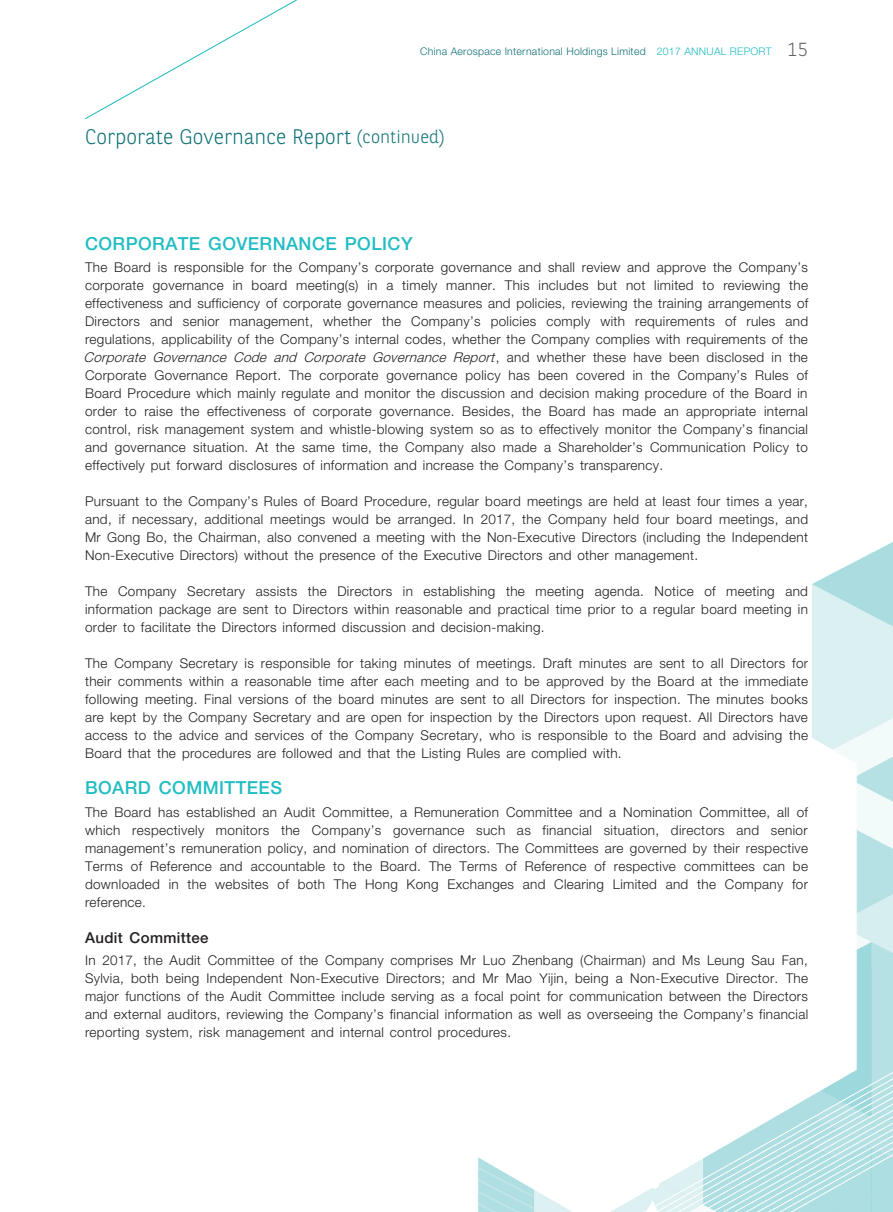
<style>
.page{position:relative;width:893px;height:1212px;background:#fff}
.page>*{position:absolute;margin:0;border:0;box-sizing:border-box;transform-origin:0 0}
.t1{font:300 21px "BNPP Sans";color:#0f7175}
._03_H1{font:500 18px "Helvetica Neue LT Std";letter-spacing:.025em;color:#21bdc2}
._04___H2{font:500 15px "Helvetica Neue LT Std";letter-spacing:.025em;color:#231f20}
._01_Body_Text{font:300 13.5px/18px "Helvetica Neue LT Std";letter-spacing:.025em;color:#231f20;text-align:justify}
.t2{font:300 10.5px "Helvetica Neue LT Std";letter-spacing:.025em;color:#0f7175}
.s1{color:#21bdc2}
.s2{font-family:"BNPP Sans";font-size:18.9px;color:#636366}
.s3{font-size:18px}
.s4{font-style:italic}
</style>
<div class="page">
<img style="left:478px;top:542px;width:415px;height:670px">
<svg style="left:608px;top:958px;width:285px;height:45px"></svg>
<svg style="left:541px;top:1003px;width:11px;height:209px"></svg>
<svg style="left:552px;top:1003px;width:11px;height:209px"></svg>
<svg style="left:563px;top:1003px;width:12px;height:209px"></svg>
<svg style="left:575px;top:1003px;width:11px;height:209px"></svg>
<svg style="left:586px;top:1003px;width:11px;height:209px"></svg>
<svg style="left:597px;top:1003px;width:11px;height:209px"></svg>
<svg style="left:608px;top:1003px;width:285px;height:209px"></svg>
<svg style="left:85px;top:0;width:213px;height:119px"></svg>
<p class="t2" style="left:420px;top:45px;width:389px">China Aerospace International Holdings Limited <span class="s1">2017 ANNUAL REPORT</span> <span class="s2">15</span></p>
<h1 class="t1" style="left:85px;top:122px;width:361px">Corporate Governance Report <span class="s3">(continued)</span></h1>
<p class="_03_H1" style="left:85px;top:233px;width:329px">CORPORATE GOVERNANCE POLICY</p>
<p class="_01_Body_Text" style="left:84px;top:258px;width:726px">The Board is responsible for the Company’s corporate governance and shall review and approve the Company’s corporate governance in board meeting(s) in a timely manner. This includes but not limited to reviewing the effectiveness and sufficiency of corporate governance measures and policies, reviewing the training arrangements of Directors and senior management, whether the Company’s policies comply with requirements of rules and regulations, applicability of the Company’s internal codes, whether the Company complies with requirements of the <span class="s4">Corporate Governance Code and Corporate Governance Report</span>, a n d w h e t h e r t h e s e h a v e b e e n d i s c l o s e d i n t h e Corporate Governance Report. The corporate governance policy has been covered in the Company’s Rules of Board Procedure which mainly regulate and monitor the discussion and decision making procedure of the Board in order to raise the effectiveness of corporate governance. Besides, the Board has made an appropriate internal control, risk management system and whistle-blowing system so as to effectively monitor the Company’s financial and governance situation. At the same time, the Company also made a Shareholder’s Communication Policy to effectively put forward disclosures of information and increase the Company’s transparency.</p>
<p class="_01_Body_Text" style="left:85px;top:492px;width:725px">Pursuant to the Company’s Rules of Board Procedure, regular board meetings are held at least four times a year, and, if necessary, additional meetings would be arranged. In 2017, the Company held four board meetings, and Mr Gong Bo, the Chairman, also convened a meeting with the Non-Executive Directors (including the Independent Non-Executive Directors) without the presence of the Executive Directors and other management.</p>
<p class="_01_Body_Text" style="left:85px;top:582px;width:724px">The Company Secretary assists the Directors in establishing the meeting agenda. Notice of meeting and information package are sent to Directors within reasonable and practical time prior to a regular board meeting in order to facilitate the Directors informed discussion and decision-making.</p>
<p class="_01_Body_Text" style="left:85px;top:654px;width:725px">The Company Secretary is responsible for taking minutes of meetings. Draft minutes are sent to all Directors for their comments within a reasonable time after each meeting and to be approved by the Board at the immediate following meeting. Final versions of the board minutes are sent to all Directors for inspection. The minutes books are kept by the Company Secretary and are open for inspection by the Directors upon request. All Directors have access to the advice and services of the Company Secretary, who is responsible to the Board and advising the Board that the procedures are followed and that the Listing Rules are complied with.</p>
<p class="_03_H1" style="left:85px;top:777px;width:199px">BOARD COMMITTEES</p>
<p class="_01_Body_Text" style="left:85px;top:802px;width:724px">The Board has established an Audit Committee, a Remuneration Committee and a Nomination Committee, all of which respectively monitors the Company’s governance such as financial situation, directors and senior management’s remuneration policy, and nomination of directors. The Committees are governed by their respective Terms of Reference and accountable to the Board. The Terms of Reference of respective committees can be downloaded in the websites of both The Hong Kong Exchanges and Clearing Limited and the Company for reference.</p>
<p class="_04___H2" style="left:85px;top:928px;width:125px">Audit Committee</p>
<p class="_01_Body_Text" style="left:85px;top:951px;width:725px">In 2017, the Audit Committee of the Company comprises Mr Luo Zhenbang (Chairman) and Ms Leung Sau Fan, Sylvia, both being Independent Non-Executive Directors; and Mr Mao Yijin, being a Non-Executive Director. The major functions of the Audit Committee include serving as a focal point for communication between the Directors and external auditors, reviewing the Company’s financial information as well as overseeing the Company’s financial reporting system, risk management and internal control procedures.</p>
</div>
